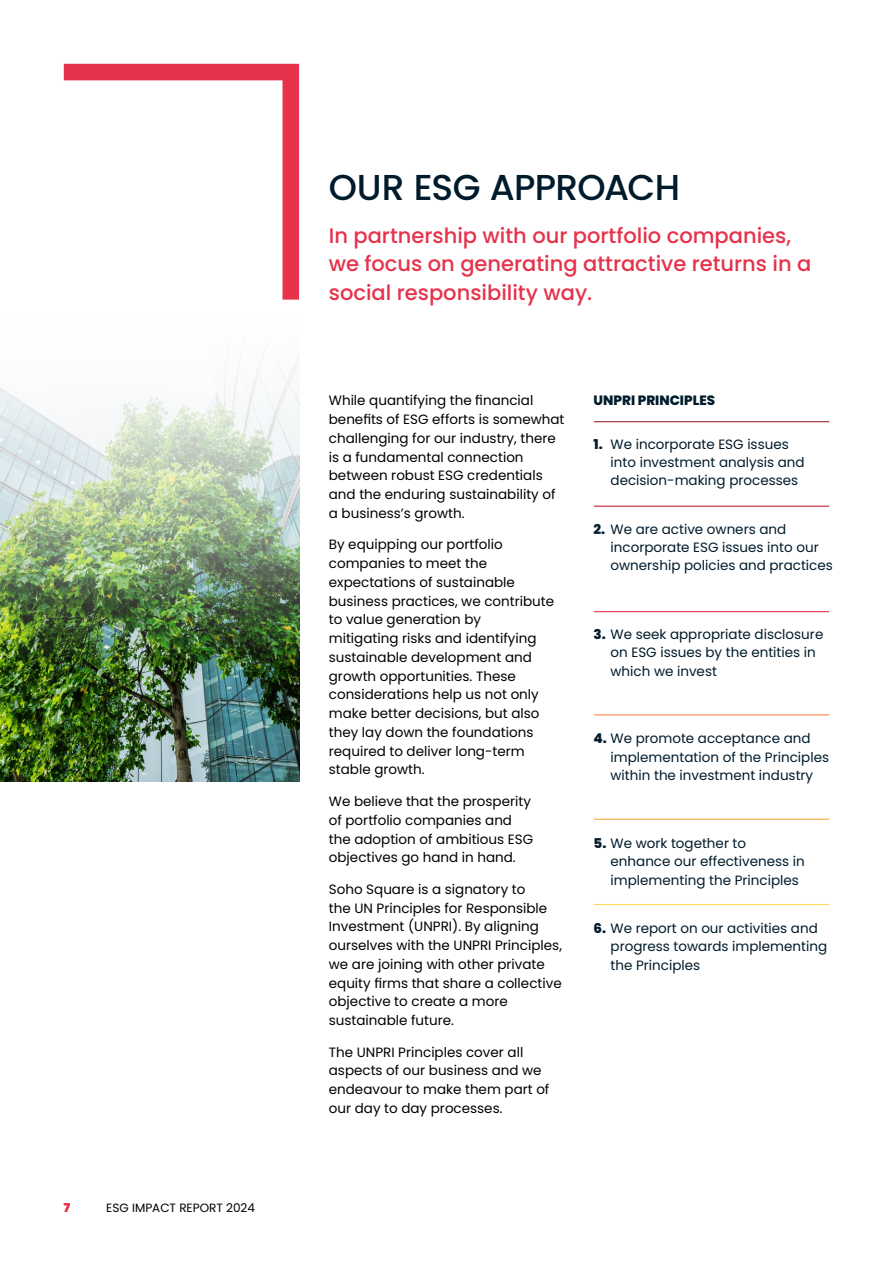
<style>
.page{position:relative;width:893px;height:1263px;background:#fff}
.page>*{position:absolute;margin:0;border:0;box-sizing:border-box;transform-origin:0 0}
.t1{font:500 36px "Poppins";letter-spacing:-.02em;color:#001b2c}
.t2{font:500 21px/28.5px "Poppins";color:#e6324b}
.t3{font:13.5px/18.8px "Poppins";color:#000}
.t4{font:13.5px/18.8px "Poppins";color:#001b2c}
.t5{font:800 13.5px "Poppins";color:#001b2c}
.t6{font:12px "Poppins";color:#000}
.t7{font:800 12px "Poppins";color:#e6324b}
.s1{font-weight:800}
</style>
<div class="page">
<svg style="left:64px;top:64px;width:235px;height:236px"></svg>
<hr style="left:594px;top:421px;width:235px;height:1px;background:#97292b">
<hr style="left:594px;top:506px;width:235px;height:1px;background:#bd2930">
<hr style="left:594px;top:611px;width:235px;height:1px;background:#e6324b">
<hr style="left:594px;top:714px;width:235px;height:1px;background:#ff8748">
<hr style="left:594px;top:819px;width:235px;height:1px;background:#f7a941">
<hr style="left:594px;top:904px;width:235px;height:1px;background:#ffd95d">
<img style="left:0;top:363px;width:299px;height:419px">
<p class="t7" style="left:64px;top:1200px;width:8px">7</p>
<p class="t6" style="left:106px;top:1200px;width:150px">ESG IMPACT REPORT 2024</p>
<h1 class="t1" style="left:329px;top:166px;width:353px">OUR ESG APPROACH</h1>
<h2 class="t2" style="left:329px;top:221px;width:484px">In partnership with our portfolio companies, we focus on generating attractive returns in a social responsibility way.</h2>
<p class="t3" style="left:329px;top:391px;width:237px">While quantifying the financial benefits of ESG efforts is somewhat challenging for our industry, there is a fundamental connection between robust ESG credentials and the enduring sustainability of a business’s growth.</p>
<p class="t3" style="left:329px;top:535px;width:227px">By equipping our portfolio companies to meet the expectations of sustainable business practices, we contribute to value generation by mitigating risks and identifying sustainable development and growth opportunities. These considerations help us not only make better decisions, but also they lay down the foundations required to deliver long-term stable growth.</p>
<p class="t3" style="left:329px;top:792px;width:206px">We believe that the prosperity of portfolio companies and the adoption of ambitious ESG objectives go hand in hand.</p>
<p class="t3" style="left:329px;top:880px;width:235px">Soho Square is a signatory to<br>the UN Principles for Responsible<br>Investment (UNPRI). By aligning ourselves with the UNPRI Principles, we are joining with other private equity firms that share a collective objective to create a more sustainable future.</p>
<p class="t3" style="left:329px;top:1042px;width:222px">The UNPRI Principles cover all aspects of our business and we endeavour to make them part of our day to day processes.</p>
<p class="t5" style="left:594px;top:393px;width:123px">UNPRI PRINCIPLES</p>
<p class="t4" style="left:611px;top:435px;width:196px;line-height:18px;text-indent:-17px"><span class="s1">1.</span> We incorporate ESG issues into investment analysis and decision-making processes</p>
<p class="t4" style="left:611px;top:521px;width:224px;line-height:18px;text-indent:-17px"><span class="s1">2.</span> We are active owners and incorporate ESG issues into our ownership policies and practices</p>
<p class="t4" style="left:611px;top:624px;width:214px;text-indent:-17px"><span class="s1">3.</span> We seek appropriate disclosure on ESG issues by the entities in which we invest</p>
<p class="t4" style="left:611px;top:729px;width:220px;text-indent:-17px"><span class="s1">4.</span> We promote acceptance and implementation of the Principles within the investment industry</p>
<p class="t4" style="left:611px;top:833px;width:196px;text-indent:-17px"><span class="s1">5.</span> We work together to enhance our effectiveness in implementing the Principles</p>
<p class="t4" style="left:611px;top:918px;width:218px;text-indent:-17px"><span class="s1">6.</span> We report on our activities and progress towards implementing the Principles</p>
</div>
